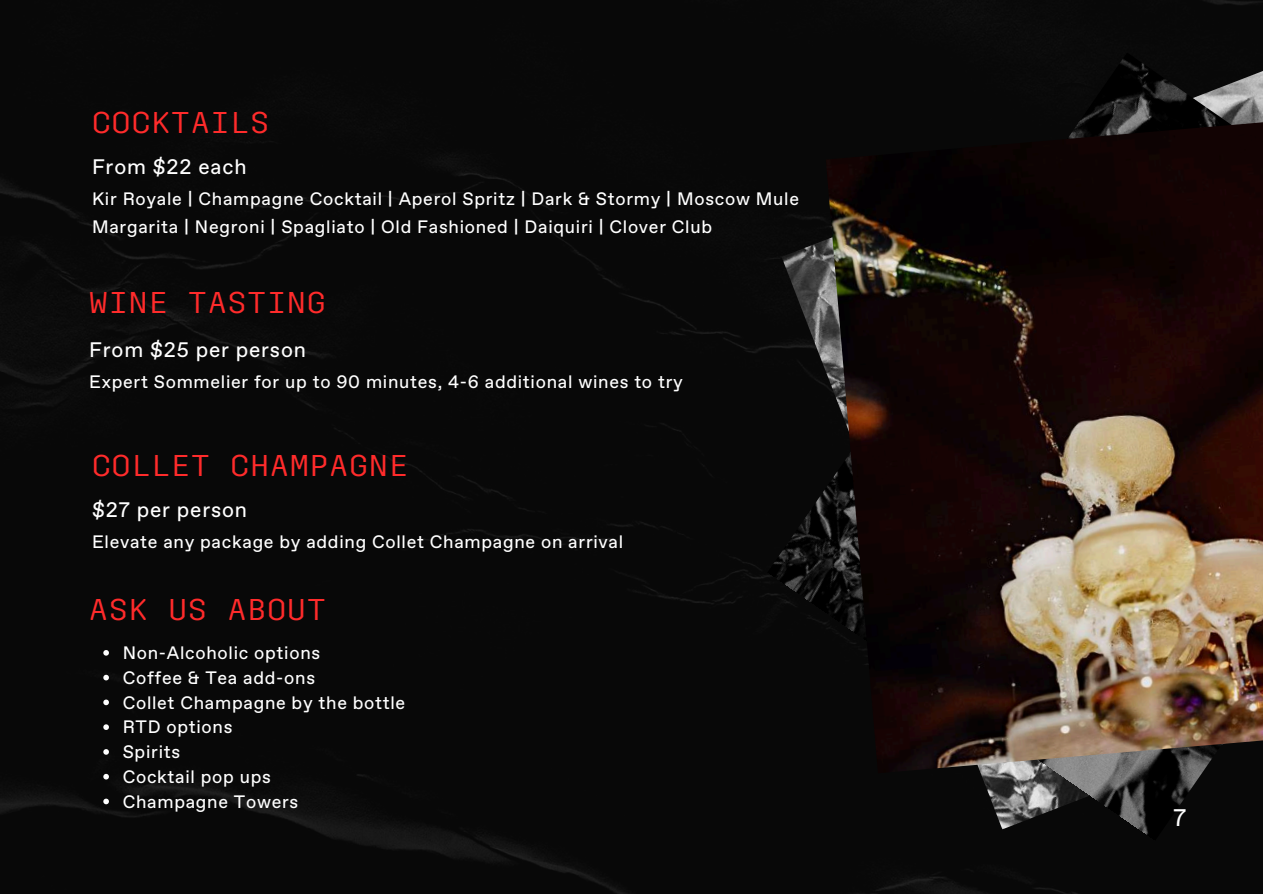
<style>
.page{position:relative;width:1263px;height:894px;background:#fff}
.page>*{position:absolute;margin:0;border:0;box-sizing:border-box;transform-origin:0 0}
.t1{font:30px "Trim Mono";letter-spacing:.04em;color:#ff2b2b}
.t2{font:24px "Favorit";color:#fff}
.t3{font:21px "Favorit";letter-spacing:.04em;color:#fff}
.t4{font:18px/24.8px "Favorit";letter-spacing:.04em;color:#fff}
</style>
<div class="page">
<div style="left:0;top:0;width:1263px;height:893px;background:#080808"></div>
<svg style="left:103px;top:649px;width:6px;height:6px"></svg>
<svg style="left:103px;top:674px;width:6px;height:6px"></svg>
<svg style="left:103px;top:699px;width:6px;height:6px"></svg>
<svg style="left:103px;top:724px;width:6px;height:5px"></svg>
<svg style="left:103px;top:748px;width:6px;height:6px"></svg>
<svg style="left:103px;top:773px;width:6px;height:6px"></svg>
<svg style="left:103px;top:798px;width:6px;height:6px"></svg>
<img style="left:767px;top:52px;width:496px;height:789px">
<img style="left:826px;top:120px;width:437px;height:653px">
<h1 class="t1" style="left:92px;top:105px;width:178px">COCKTAILS</h1>
<p class="t3" style="left:92px;top:154px;width:156px">From $22 each</p>
<p class="t4" style="left:92px;top:185px;width:708px;line-height:28.5px">Kir Royale | Champagne Cocktail | Aperol Spritz | Dark &amp; Stormy | Moscow Mule<br>Margarita | Negroni | Spagliato | Old Fashioned | Daiquiri | Clover Club</p>
<h1 class="t1" style="left:89px;top:284px;width:238px">WINE TASTING</h1>
<p class="t3" style="left:89px;top:337px;width:218px">From $25 per person</p>
<p class="t4" style="left:89px;top:370px;width:595px">Expert Sommelier for up to 90 minutes, 4-6 additional wines to try</p>
<h1 class="t1" style="left:92px;top:447px;width:317px">COLLET CHAMPAGNE</h1>
<p class="t3" style="left:92px;top:497px;width:157px">$27 per person</p>
<p class="t4" style="left:92px;top:530px;width:533px">Elevate any package by adding Collet Champagne on arrival</p>
<h1 class="t1" style="left:89px;top:591px;width:238px">ASK US ABOUT</h1>
<p class="t4" style="left:123px;top:640px;width:284px">Non-Alcoholic options<br>Coffee &amp; Tea add-ons<br>Collet Champagne by the bottle<br>RTD options<br>Spirits<br>Cocktail pop ups<br>Champagne Towers</p>
<h2 class="t2" style="left:1174px;top:802px;width:14px">7</h2>
</div>
